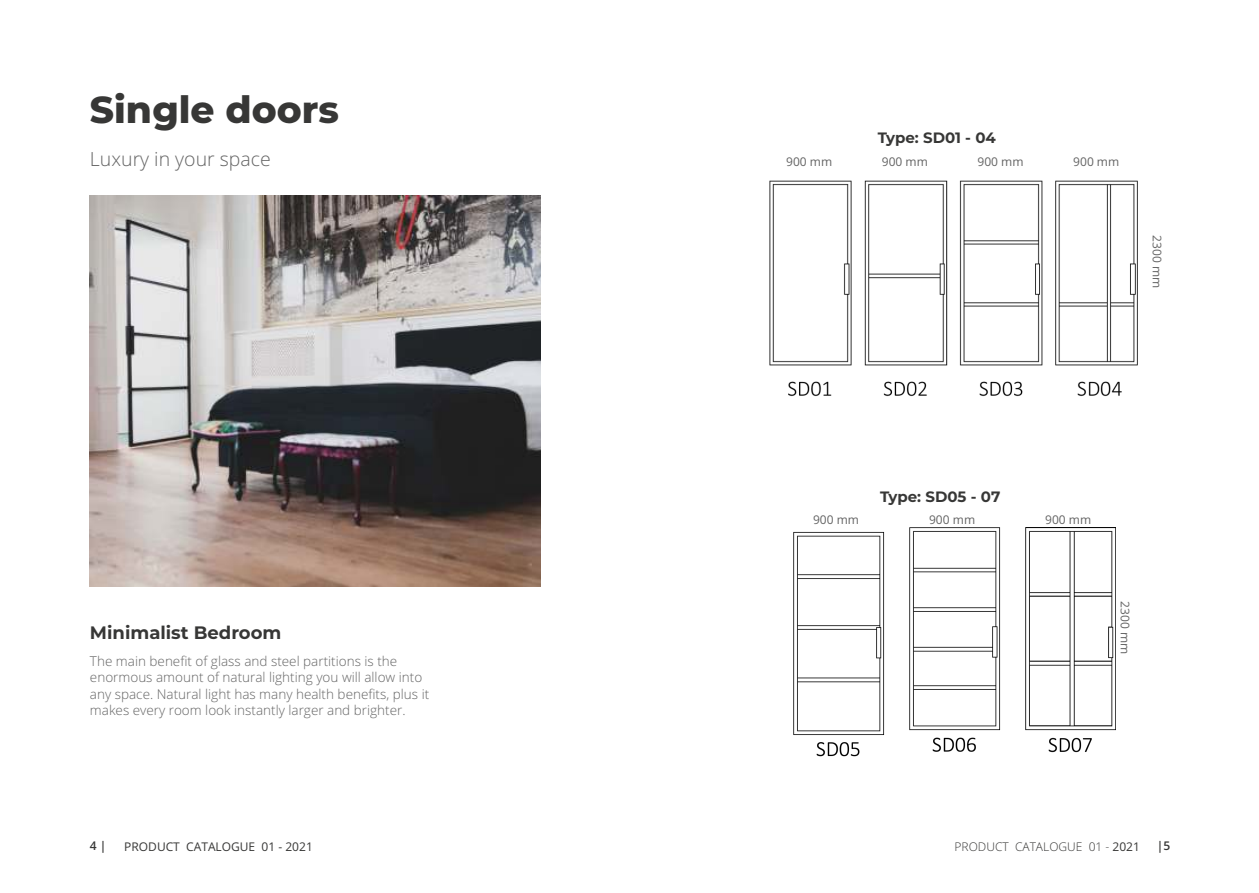
<style>
.page{position:relative;width:1259px;height:893px;background:#fff}
.page>*{position:absolute;margin:0;border:0;box-sizing:border-box;transform-origin:0 0}
.t1{font:800 37.5px "Montserrat";color:#373736}
.t2{font:300 19.5px "Open Sans";color:#646464}
.t3{font:700 18px "Montserrat";color:#373736}
.t4{font:700 15px "Montserrat";color:#373736}
.t5{font:300 13.5px/16.5px "Open Sans";color:#646464}
.t6{font:12px "Open Sans";color:#646464}
.t7{font:12px "Open Sans";color:#373736}
.t8{font:300 12px "Open Sans";color:#373736}
.t9{font:600 12px "Open Sans";color:#373736}
.s1{font-weight:400}
</style>
<div class="page">
<img style="left:90px;top:196px;width:451px;height:391px">
<img style="left:769px;top:180px;width:369px;height:217px">
<img style="left:793px;top:527px;width:322px;height:230px">
<h1 class="t1" style="left:90px;top:87px;width:250px">Single doors</h1>
<h2 class="t2" style="left:90px;top:151px;width:182px">Luxury in your space</h2>
<h3 class="t3" style="left:90px;top:622px;width:193px">Minimalist Bedroom</h3>
<p class="t5" style="left:90px;top:654px;width:341px">The main benefit of glass and steel partitions is the enormous amount of natural lighting you will allow into any space. Natural light has many health benefits, plus it makes every room look instantly larger and brighter.</p>
<p class="t4" style="left:877px;top:128px;width:120px">Type: SD01 - 04</p>
<p class="t6" style="left:786px;top:157px;width:48px">900 mm</p>
<p class="t6" style="left:882px;top:157px;width:48px">900 mm</p>
<p class="t6" style="left:977px;top:157px;width:48px">900 mm</p>
<p class="t6" style="left:1073px;top:157px;width:48px">900 mm</p>
<p class="t6" style="left:1161px;top:235px;width:54px;rotate:90deg">2300 mm</p>
<p class="t4" style="left:880px;top:488px;width:122px">Type: SD05 - 07</p>
<p class="t6" style="left:813px;top:514px;width:48px">900 mm</p>
<p class="t6" style="left:929px;top:514px;width:48px">900 mm</p>
<p class="t6" style="left:1045px;top:514px;width:48px">900 mm</p>
<p class="t6" style="left:1130px;top:601px;width:54px;rotate:90deg">2300 mm</p>
<p class="t9" style="left:90px;top:841px;width:18px">4 |</p>
<p class="t7" style="left:124px;top:841px;width:190px">PRODUCT CATALOGUE 01 - 2021</p>
<p class="t8" style="left:954px;top:841px;width:187px">PRODUCT CATALOGUE 01 - <span class="s1">2021</span></p>
<p class="t9" style="left:1156px;top:841px;width:15px">|5</p>
</div>
